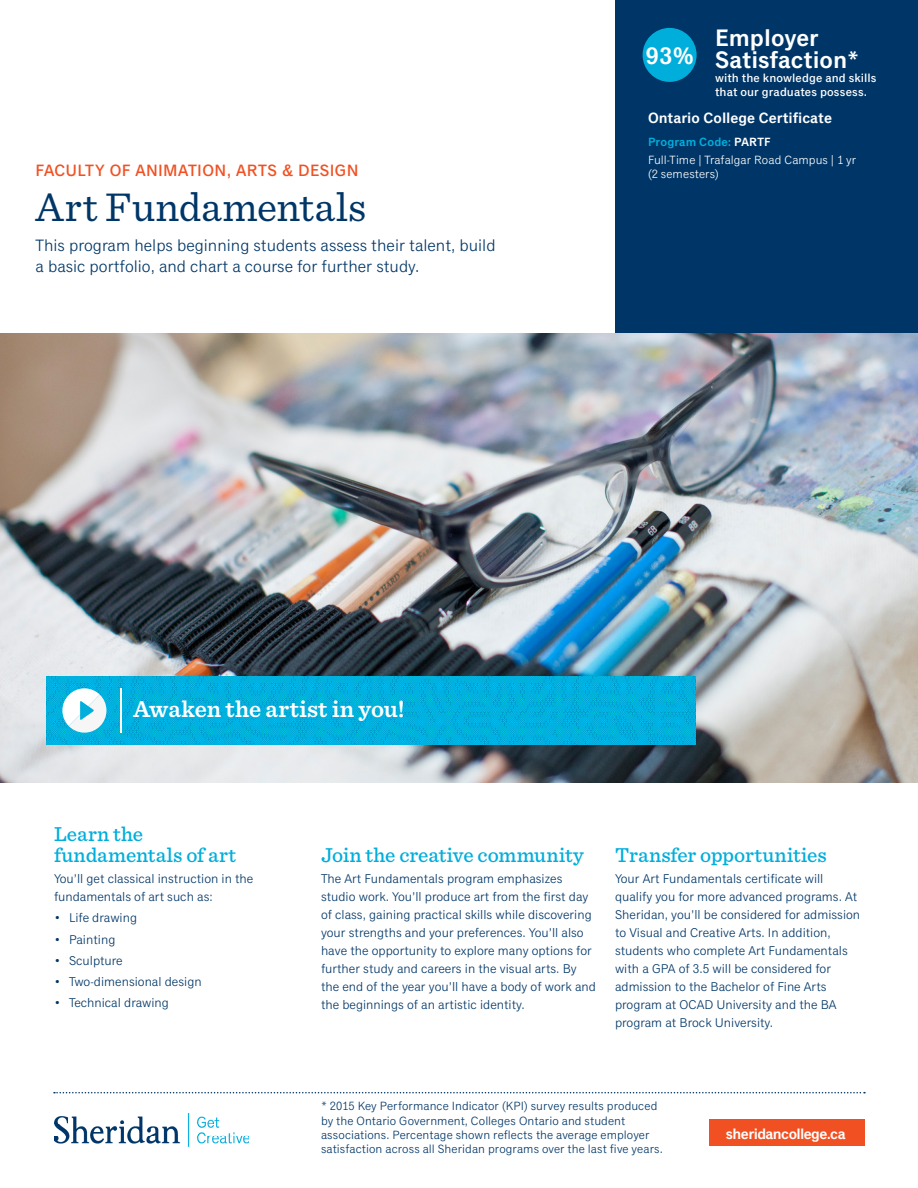
<style>
.page{position:relative;width:918px;height:1188px;background:#fff}
.page>*{position:absolute;margin:0;border:0;box-sizing:border-box;transform-origin:0 0}
.t1{font:42px "Sentinel";letter-spacing:.01em;color:#003667}
.p_benefit-statement{font:600 24px "Sentinel";letter-spacing:.005em;color:#fff}
.program_rating_title{font:600 24px/21.6px "Classic Grotesque Pro";color:#fff}
.program_rating{font:600 24px "Classic Grotesque Pro";color:#fff}
.t2{font:500 21px/21px "Sentinel";color:#00aedc}
.p_header-intro{font:16.5px/21px "Classic Grotesque Pro";color:#003667}
.h2_faculty{font:500 16.5px "Classic Grotesque Pro";letter-spacing:.025em;color:#f15122}
.p_meta_credential{font:600 15px "Classic Grotesque Pro";color:#fff}
.p_meta_credential-2{font:600 15px "Classic Grotesque Pro";letter-spacing:-.04em;color:#fff}
.t3{font:12.75px/18px "Classic Grotesque Pro";color:#003667}
.p_admissions{font:12px/14.2px "Classic Grotesque Pro";letter-spacing:.005em;color:#003667}
.program_rating_subti{font:500 12px/14.2px "Classic Grotesque Pro";letter-spacing:.01em;color:#fff}
.p_meta_small{font:12px/14.2px "Classic Grotesque Pro";letter-spacing:.005em;color:#fff}
.p_meta_attributes{font:600 12px "Classic Grotesque Pro";letter-spacing:.015em;color:#00aedc}
.s1{color:#fff}
</style>
<div class="page">
<div style="left:615px;top:0;width:303px;height:365px;background:#003667"></div>
<img style="left:54px;top:1114px;width:195px;height:33px">
<svg style="left:54px;top:1092px;width:811px;height:1px"></svg>
<div style="left:710px;top:1120px;width:155px;height:26px;background:#f15122"></div>
<img style="left:0;top:333px;width:918px;height:450px">
<img style="left:46px;top:676px;width:649px;height:69px">
<hr style="left:120px;top:688px;width:2px;height:45px;background:#fff">
<svg style="left:62px;top:688px;width:44px;height:45px"></svg>
<div style="left:643px;top:28px;width:54px;height:54px;background:#00aedc;border-radius:50%"></div>
<p class="h2_faculty" style="left:36px;top:161px;width:324px">FACULTY OF ANIMATION, ARTS &amp; DESIGN</p>
<p class="t1" style="left:36px;top:176px;width:332px">Art Fundamentals</p>
<p class="p_header-intro" style="left:36px;top:235px;width:462px">This program helps beginning students assess their talent, build a basic portfolio, and chart a course for further study.</p>
<p class="program_rating" style="left:645px;top:42px;width:50px">93%</p>
<p class="program_rating_title" style="left:715px;top:29px;width:146px">Employer<br>Satisfaction*</p>
<p class="program_rating_subti" style="left:715px;top:71px;width:163px">with the knowledge and skills that our graduates possess.</p>
<p class="p_meta_credential" style="left:648px;top:109px;width:185px">Ontario College Certificate</p>
<p class="p_meta_attributes" style="left:648px;top:135px;width:124px">Program Code: <span class="s1">PARTF</span></p>
<p class="p_meta_small" style="left:648px;top:153px;width:210px">Full-Time | Trafalgar Road Campus | 1 yr (2 semesters)</p>
<p class="p_benefit-statement" style="left:134px;top:690px;width:273px">Awaken the artist in you!</p>
<p class="t2" style="left:54px;top:822px;width:184px">Learn the fundamentals of art</p>
<p class="t3" style="left:54px;top:870px;width:201px">You’ll get classical instruction in the fundamentals of art such as:</p>
<p class="t3" style="left:54px;top:909px;width:85px">• Life drawing</p>
<p class="t3" style="left:54px;top:931px;width:63px">• Painting</p>
<p class="t3" style="left:54px;top:952px;width:70px">• Sculpture</p>
<p class="t3" style="left:54px;top:973px;width:149px">• Two-dimensional design</p>
<p class="t3" style="left:54px;top:994px;width:116px">• Technical drawing</p>
<p class="t2" style="left:321px;top:843px;width:264px">Join the creative community</p>
<p class="t3" style="left:321px;top:870px;width:277px">The Art Fundamentals program emphasizes studio work. You’ll produce art from the first day of class, gaining practical skills while discovering your strengths and your preferences. You’ll also have the opportunity to explore many options for further study and careers in the visual arts. By the end of the year you’ll have a body of work and the beginnings of an artistic identity.</p>
<p class="t2" style="left:615px;top:843px;width:213px">Transfer opportunities</p>
<p class="t3" style="left:615px;top:870px;width:247px">Your Art Fundamentals certificate will qualify you for more advanced programs. At Sheridan, you’ll be considered for admission to Visual and Creative Arts. In addition, students who complete Art Fundamentals with a GPA of 3.5 will be considered for admission to the Bachelor of Fine Arts program at OCAD University and the BA program at Brock University.</p>
<p class="p_admissions" style="left:321px;top:1100px;width:343px">* 2015 Key Performance Indicator (KPI) survey results produced by the Ontario Government, Colleges Ontario and student associations. Percentage shown reflects the average employer satisfaction across all Sheridan programs over the last five years.</p>
<p class="p_meta_credential-2" style="left:726px;top:1125px;width:121px">sheridancollege.ca</p>
</div>
